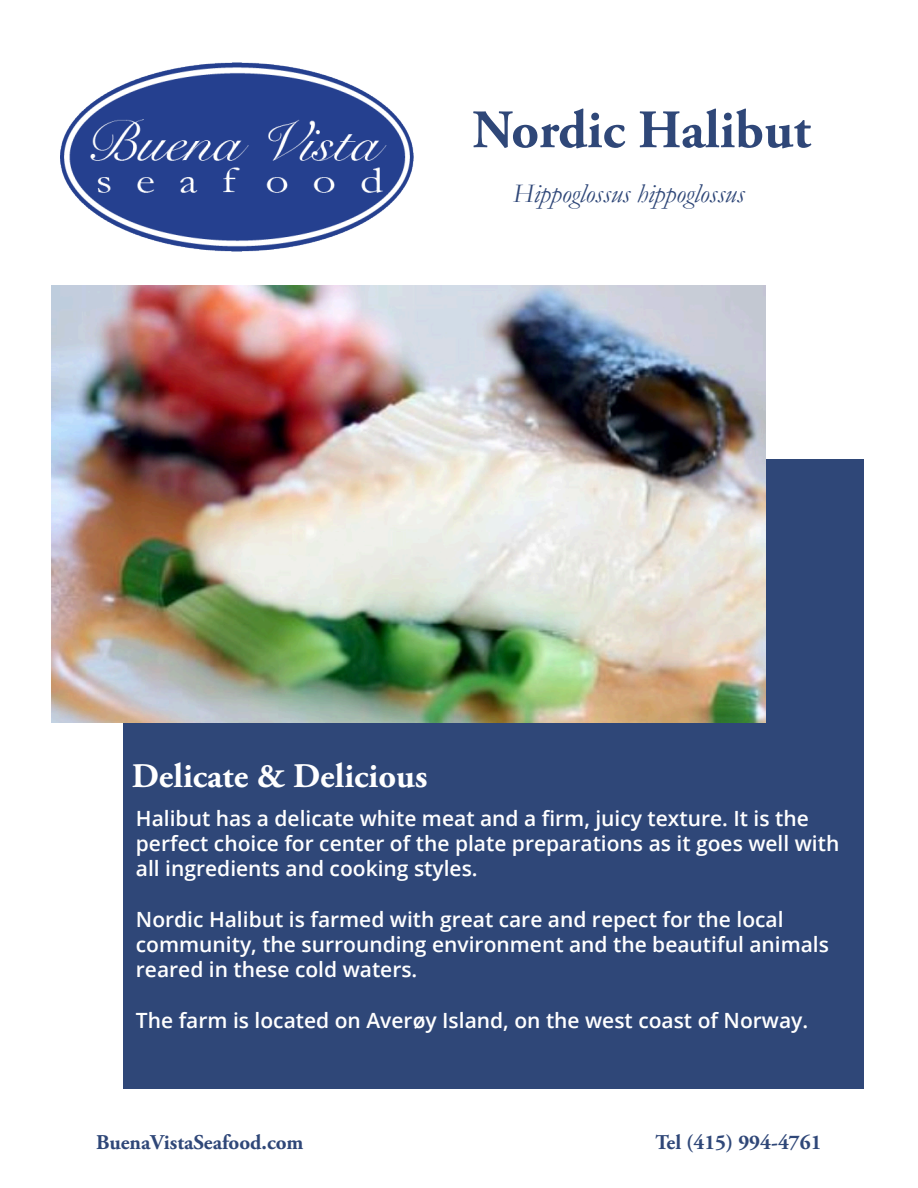
<style>
.page{position:relative;width:918px;height:1188px;background:#fff}
.page>*{position:absolute;margin:0;border:0;box-sizing:border-box;transform-origin:0 0}
.t1{font:700 54px "Adobe Garamond Pro";color:#2f4778}
.t2{font:700 34.5px "Adobe Garamond Pro";color:#fff}
.t3{font:italic 27px "Garamond";color:#2f4778}
.t4{font:600 21px/25.2px "Open Sans";color:#fff}
.t5{font:700 21px "Adobe Garamond Pro";color:#2f4778}
</style>
<div class="page">
<div style="left:123px;top:459px;width:741px;height:630px;background:#2f4778"></div>
<img style="left:61px;top:62px;width:352px;height:190px">
<img style="left:51px;top:285px;width:715px;height:437px">
<p class="t1" style="left:473px;top:99px;width:340px">Nordic Halibut</p>
<p class="t3" style="left:513px;top:178px;width:233px">Hippoglossus hippoglossus</p>
<p class="t2" style="left:132px;top:755px;width:297px">Delicate &amp; Delicious</p>
<p class="t4" style="left:136px;top:805px;width:705px">Halibut has a delicate white meat and a firm, juicy texture. It is the perfect choice for center of the plate preparations as it goes well with all ingredients and cooking styles.</p>
<p class="t4" style="left:136px;top:906px;width:695px">Nordic Halibut is farmed with great care and repect for the local community, the surrounding environment and the beautiful animals reared in these cold waters.</p>
<p class="t4" style="left:136px;top:1007px;width:674px">The farm is located on Averøy Island, on the west coast of Norway.</p>
<p class="t5" style="left:96px;top:1130px;width:209px">BuenaVistaSeafood.com</p>
<p class="t5" style="left:656px;top:1130px;width:168px">Tel (415) 994-4761</p>
</div>
